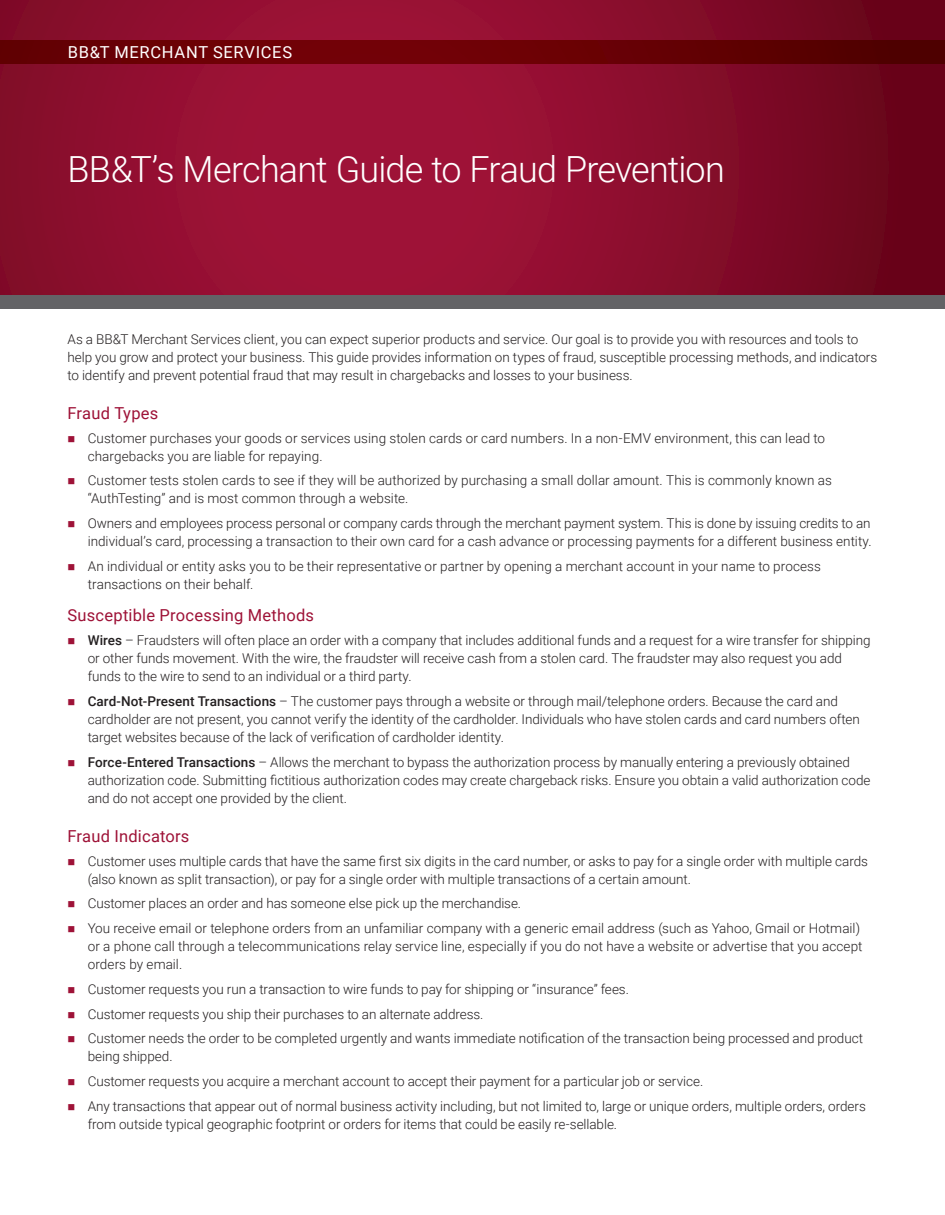
<style>
.page{position:relative;width:945px;height:1215px;background:#fff}
.page>*{position:absolute;margin:0;border:0;box-sizing:border-box;transform-origin:0 0}
.t1{font:300 36px "Roboto";letter-spacing:-.025em;color:#fff}
.t2{font:16.5px "Roboto";letter-spacing:.015em;color:#9e1237}
.t3{font:16.5px "Roboto";letter-spacing:.04em;color:#fff}
.t4{font:300 13.5px/18px "Roboto";letter-spacing:-.005em;color:#231f20}
.s1{color:#9e1237}
.s2{font-weight:500}
</style>
<div class="page">
<svg style="left:0;top:0;width:945px;height:296px;background:#8b0d2d"></svg>
<div style="left:0;top:296px;width:945px;height:13px;background:#636366"></div>
<svg style="left:0;top:40px;width:945px;height:23px;background:#650003"></svg>
<p class="t3" style="left:68px;top:41px;width:226px">BB&amp;T MERCHANT SERVICES</p>
<h1 class="t1" style="left:68px;top:143px;width:659px">BB&amp;T’s Merchant Guide to Fraud Prevention</h1>
<p class="t4" style="left:68px;top:330px;width:811px">As a BB&amp;T Merchant Services client, you can expect superior products and service. Our goal is to provide you with resources and tools to help you grow and protect your business. This guide provides information on types of fraud, susceptible processing methods, and indicators to identify and prevent potential fraud that may result in chargebacks and losses to your business.</p>
<p class="t2" style="left:68px;top:401px;width:92px">Fraud Types</p>
<p class="t4" style="left:88px;top:428px;width:739px;text-indent:-20px"><span class="s1">■</span> Customer purchases your goods or services using stolen cards or card numbers. In a non-EMV environment, this can lead to chargebacks you are liable for repaying.</p>
<p class="t4" style="left:88px;top:471px;width:746px;text-indent:-20px"><span class="s1">■</span> Customer tests stolen cards to see if they will be authorized by purchasing a small dollar amount. This is commonly known as “AuthTesting” and is most common through a website.</p>
<p class="t4" style="left:68px;top:514px;width:806px;text-align:right"><span class="s1">■</span> Owners and employees process personal or company cards through the merchant payment system. This is done by issuing credits to an individual’s card, processing a transaction to their own card for a cash advance or processing payments for a different business entity.</p>
<p class="t4" style="left:88px;top:557px;width:735px;text-indent:-20px"><span class="s1">■</span> An individual or entity asks you to be their representative or partner by opening a merchant account in your name to process transactions on their behalf.</p>
<p class="t2" style="left:68px;top:604px;width:248px">Susceptible Processing Methods</p>
<p class="t4" style="left:88px;top:631px;width:784px;text-indent:-20px"><span class="s1">■</span> <span class="s2">Wires</span> – Fraudsters will often place an order with a company that includes additional funds and a request for a wire transfer for shipping or other funds movement. With the wire, the fraudster will receive cash from a stolen card. The fraudster may also request you add funds to the wire to send to an individual or a third party.</p>
<p class="t4" style="left:88px;top:692px;width:774px;text-indent:-20px"><span class="s1">■</span> <span class="s2">Card-Not-Present Transactions</span> – The customer pays through a website or through mail/telephone orders. Because the card and cardholder are not present, you cannot verify the identity of the cardholder. Individuals who have stolen cards and card numbers often target websites because of the lack of verification of cardholder identity.</p>
<p class="t4" style="left:88px;top:752px;width:784px;text-indent:-20px"><span class="s1">■</span> <span class="s2">Force-Entered Transactions</span> – Allows the merchant to bypass the authorization process by manually entering a previously obtained authorization code. Submitting fictitious authorization codes may create chargeback risks. Ensure you obtain a valid authorization code and do not accept one provided by the client.</p>
<p class="t2" style="left:68px;top:824px;width:124px">Fraud Indicators</p>
<p class="t4" style="left:88px;top:851px;width:782px;text-indent:-20px"><span class="s1">■</span> Customer uses multiple cards that have the same first six digits in the card number, or asks to pay for a single order with multiple cards (also known as split transaction), or pay for a single order with multiple transactions of a certain amount.</p>
<p class="t4" style="left:68px;top:894px;width:455px"><span class="s1">■</span> Customer places an order and has someone else pick up the merchandise.</p>
<p class="t4" style="left:88px;top:919px;width:776px;text-indent:-20px"><span class="s1">■</span> You receive email or telephone orders from an unfamiliar company with a generic email address (such as Yahoo, Gmail or Hotmail) or a phone call through a telecommunications relay service line, especially if you do not have a website or advertise that you accept orders by email.</p>
<p class="t4" style="left:68px;top:980px;width:563px"><span class="s1">■</span> Customer requests you run a transaction to wire funds to pay for shipping or “insurance” fees.</p>
<p class="t4" style="left:68px;top:1004px;width:418px"><span class="s1">■</span> Customer requests you ship their purchases to an alternate address.</p>
<p class="t4" style="left:88px;top:1029px;width:777px;text-indent:-20px"><span class="s1">■</span> Customer needs the order to be completed urgently and wants immediate notification of the transaction being processed and product being shipped.</p>
<p class="t4" style="left:68px;top:1072px;width:637px"><span class="s1">■</span> Customer requests you acquire a merchant account to accept their payment for a particular job or service.</p>
<p class="t4" style="left:88px;top:1097px;width:780px;text-indent:-20px"><span class="s1">■</span> Any transactions that appear out of normal business activity including, but not limited to, large or unique orders, multiple orders, orders from outside typical geographic footprint or orders for items that could be easily re-sellable.</p>
</div>
